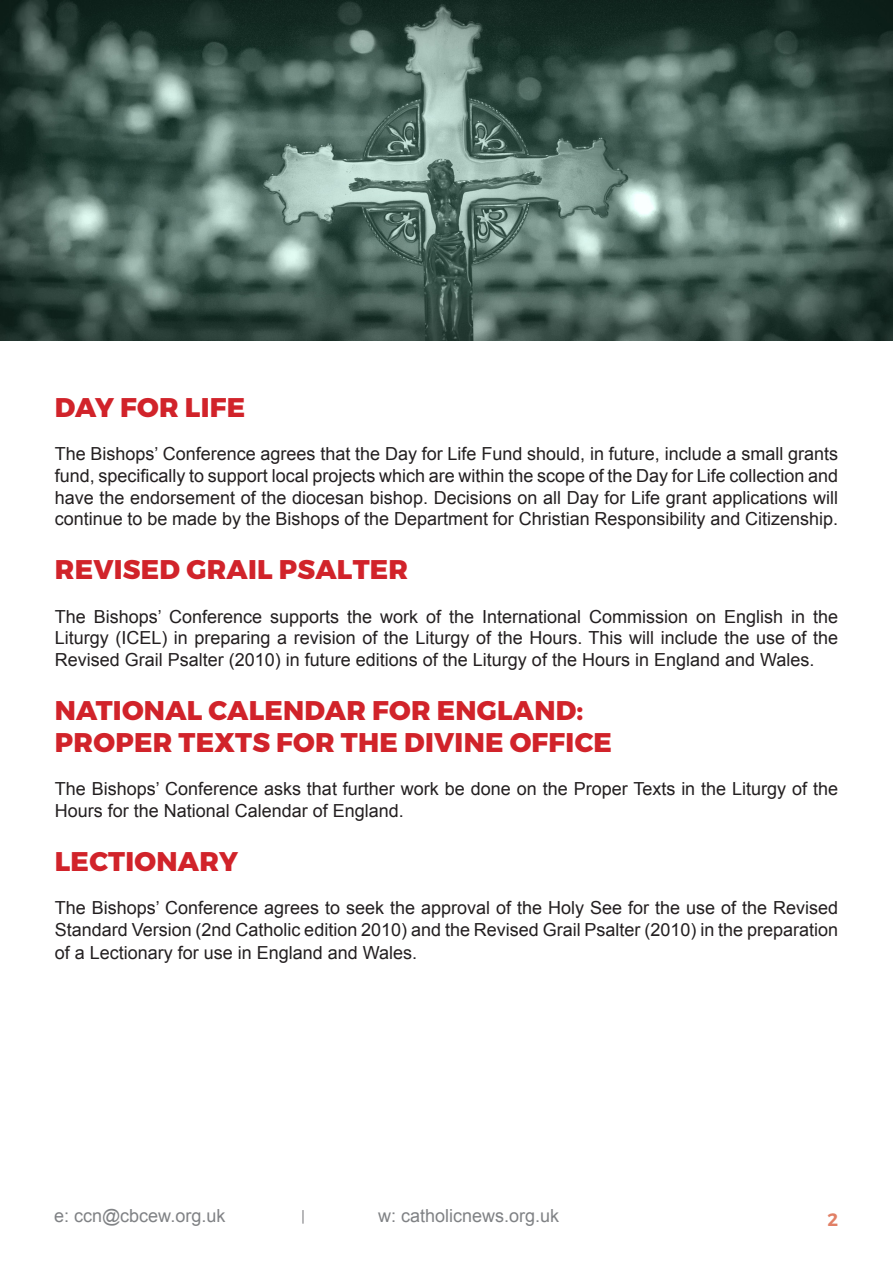
<style>
.page{position:relative;width:893px;height:1263px;background:#fff}
.page>*{position:absolute;margin:0;border:0;box-sizing:border-box;transform-origin:0 0}
.t1{font:800 27px/32.4px "Montserrat";letter-spacing:.01em;color:#d1232a}
.t2{font:18px/21.6px "Arial";color:#231f20;text-align:justify}
.t3{font:18px "Arial";color:#808285}
.t4{font:600 18px "Montserrat";color:#e18066}
</style>
<div class="page">
<svg style="left:302px;top:1210px;width:2px;height:14px"></svg>
<img style="left:0;top:0;width:893px;height:340px">
<p class="t1" style="left:55px;top:392px;width:192px">DAY FOR LIFE</p>
<p class="t2" style="left:55px;top:443px;width:785px">The Bishops’ Conference agrees that the Day for Life Fund should, in future, include a small grants fund, specifically to support local projects which are within the scope of the Day for Life collection and have the endorsement of the diocesan bishop. Decisions on all Day for Life grant applications will continue to be made by the Bishops of the Department for Christian Responsibility and Citizenship.</p>
<p class="t1" style="left:55px;top:554px;width:355px">REVISED GRAIL PSALTER</p>
<p class="t2" style="left:55px;top:605px;width:785px">The Bishops’ Conference supports the work of the International Commission on English in the Liturgy (ICEL) in preparing a revision of the Liturgy of the Hours. This will include the use of the Revised Grail Psalter (2010) in future editions of the Liturgy of the Hours in England and Wales.</p>
<p class="t1" style="left:55px;top:695px;width:559px">NATIONAL CALENDAR FOR ENGLAND:<br>PROPER TEXTS FOR THE DIVINE OFFICE</p>
<p class="t2" style="left:55px;top:778px;width:785px">The Bishops’ Conference asks that further work be done on the Proper Texts in the Liturgy of the<br>Hours for the National Calendar of England.</p>
<p class="t1" style="left:55px;top:846px;width:185px">LECTIONARY</p>
<p class="t2" style="left:55px;top:897px;width:785px">The Bishops’ Conference agrees to seek the approval of the Holy See for the use of the Revised<br>Standard Version (2nd Catholic edition 2010) and the Revised Grail Psalter (2010) in the preparation</p>
<p class="t2" style="left:55px;top:942px;width:364px">of a Lectionary for use in England and Wales.</p>
<p class="t3" style="left:54px;top:1203px;width:173px">e: ccn@cbcew.org.uk</p>
<p class="t3" style="left:378px;top:1203px;width:183px">w: catholicnews.org.uk</p>
<p class="t4" style="left:827px;top:1209px;width:12px">2</p>
</div>
